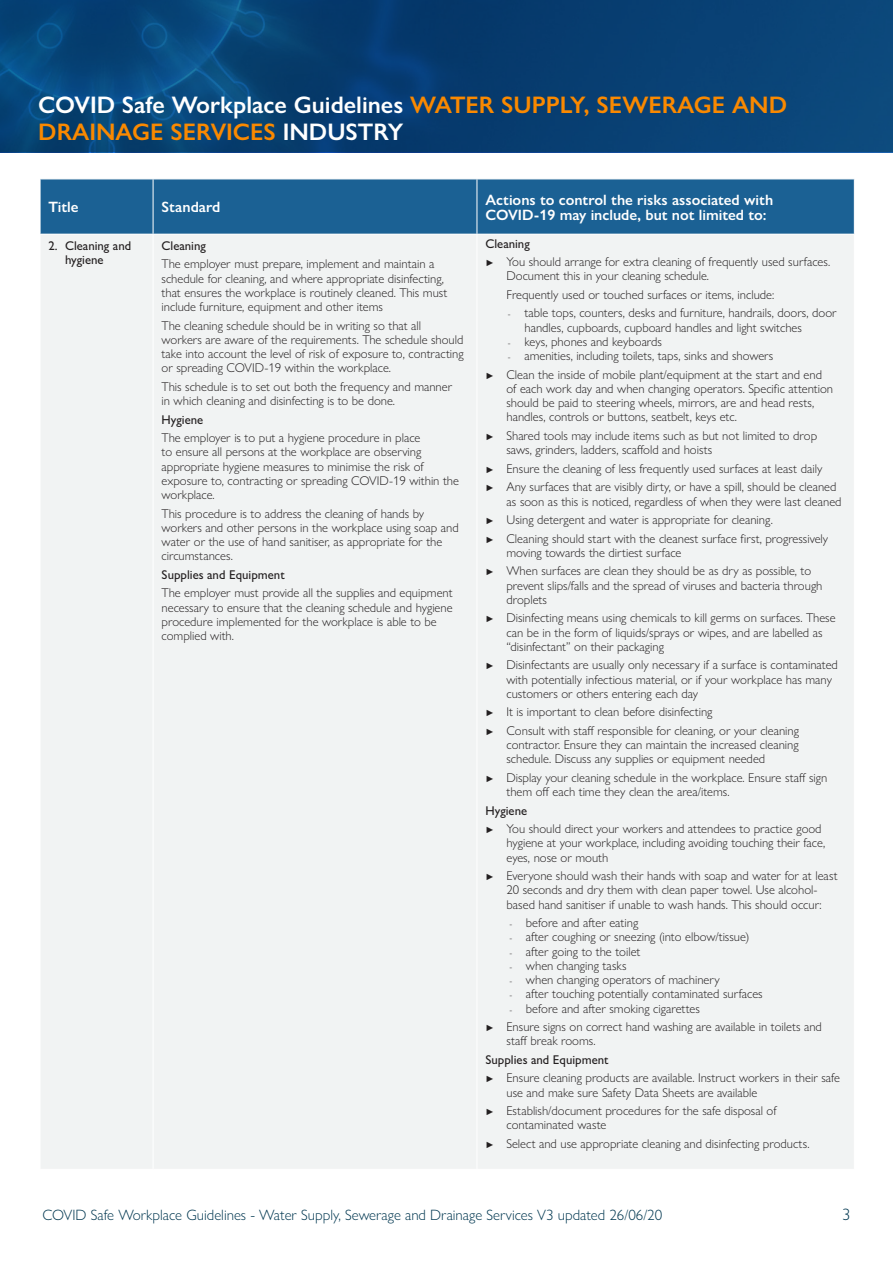
<style>
.page{position:relative;width:893px;height:1263px;background:#fff}
.page>*{position:absolute;margin:0;border:0;box-sizing:border-box;transform-origin:0 0}
.t1{font:600 24px/27px "Gill Sans Nova";color:#fa8900}
.t2{font:300 16.5px "Gill Sans Nova";color:#003750}
.F_Table_head{font:600 15px/15px "Gill Sans Nova";color:#fff}
.t3{font:300 15px "Gill Sans Nova";color:#003750}
.F_Body_Bold{font:300 12.75px/14.2px "Gill Sans Nova";color:#231f20}
.F_Body_Bold-2{font:500 12.75px "Gill Sans Nova";color:#231f20}
.F_Table_Body{font:500 12.75px/14.2px "Gill Sans Nova";color:#231f20}
.s1{color:#fff}
.s2{font-weight:500;font-size:9px}
.s3{font-size:9px}
</style>
<div class="page">
<svg style="left:0;top:0;width:893px;height:151px;background:#074175"></svg>
<div style="left:41px;top:180px;width:813px;height:54px;background:#1b6194"></div>
<div style="left:41px;top:235px;width:813px;height:934px;background:#f1f3f3"></div>
<hr style="left:153px;top:235px;width:1px;height:934px;background:#fff">
<hr style="left:477px;top:235px;width:1px;height:934px;background:#fff">
<hr style="left:153px;top:179px;width:1px;height:55px;background:#fff">
<hr style="left:477px;top:179px;width:1px;height:55px;background:#fff">
<h1 class="t1" style="left:38px;top:91px;width:750px"><span class="s1">COVID Safe Workplace Guidelines</span> WATER SUPPLY, SEWERAGE AND<br>DRAINAGE SERVICES <span class="s1">INDUSTRY</span></h1>
<h1 class="F_Table_head" style="left:49px;top:199px;width:32px">Title</h1>
<h1 class="F_Table_head" style="left:162px;top:199px;width:60px">Standard</h1>
<h1 class="F_Table_head" style="left:485px;top:192px;width:289px">Actions to control the risks associated with<br>COVID-19 may include, but not limited to:</h1>
<p class="F_Table_Body" style="left:65px;top:238px;width:68px;text-indent:-16px">2. Cleaning and hygiene</p>
<p class="F_Body_Bold-2" style="left:162px;top:238px;width:46px">Cleaning</p>
<p class="F_Body_Bold-2" style="left:485px;top:236px;width:46px">Cleaning</p>
<p class="F_Body_Bold" style="left:506px;top:255px;width:325px;text-indent:-21px"><span class="s2">►</span> You should arrange for extra cleaning of frequently used surfaces.<br>Document this in your cleaning schedule.</p>
<p class="F_Body_Bold" style="left:506px;top:287px;width:269px">Frequently used or touched surfaces or items, include:</p>
<p class="F_Body_Bold" style="left:524px;top:306px;width:314px;text-indent:-16px"><span class="s3">-</span> table tops, counters, desks and furniture, handrails, doors, door handles, cupboards, cupboard handles and light switches</p>
<p class="F_Body_Bold" style="left:508px;top:334px;width:156px"><span class="s3">-</span> keys, phones and keyboards</p>
<p class="F_Body_Bold" style="left:508px;top:349px;width:267px"><span class="s3">-</span> amenities, including toilets, taps, sinks and showers</p>
<p class="F_Body_Bold" style="left:506px;top:367px;width:328px;text-indent:-21px"><span class="s2">►</span> Clean the inside of mobile plant/equipment at the start and end of each work day and when changing operators. Specific attention should be paid to steering wheels, mirrors, are and head rests, handles, controls or buttons, seatbelt, keys etc.</p>
<p class="F_Body_Bold" style="left:506px;top:428px;width:312px;text-indent:-21px"><span class="s2">►</span> Shared tools may include items such as but not limited to drop saws, grinders, ladders, scaffold and hoists</p>
<p class="F_Body_Bold" style="left:485px;top:461px;width:338px"><span class="s2">►</span> Ensure the cleaning of less frequently used surfaces at least daily</p>
<p class="F_Body_Bold" style="left:506px;top:480px;width:337px;text-indent:-21px"><span class="s2">►</span> Any surfaces that are visibly dirty, or have a spill, should be cleaned as soon as this is noticed, regardless of when they were last cleaned</p>
<p class="F_Body_Bold" style="left:485px;top:512px;width:289px"><span class="s2">►</span> Using detergent and water is appropriate for cleaning.</p>
<p class="F_Body_Bold" style="left:506px;top:531px;width:323px;text-indent:-21px"><span class="s2">►</span> Cleaning should start with the cleanest surface first, progressively moving towards the dirtiest surface</p>
<p class="F_Body_Bold" style="left:506px;top:564px;width:318px;text-indent:-21px"><span class="s2">►</span> When surfaces are clean they should be as dry as possible, to prevent slips/falls and the spread of viruses and bacteria through droplets</p>
<p class="F_Body_Bold" style="left:506px;top:611px;width:331px;text-indent:-21px"><span class="s2">►</span> Disinfecting means using chemicals to kill germs on surfaces. These can be in the form of liquids/sprays or wipes, and are labelled as “disinfectant” on their packaging</p>
<p class="F_Body_Bold" style="left:506px;top:658px;width:333px;text-indent:-21px"><span class="s2">►</span> Disinfectants are usually only necessary if a surface is contaminated with potentially infectious material, or if your workplace has many customers or others entering each day</p>
<p class="F_Body_Bold" style="left:485px;top:705px;width:229px"><span class="s2">►</span> It is important to clean before disinfecting</p>
<p class="F_Body_Bold" style="left:506px;top:723px;width:294px;text-align:justify;text-indent:-21px"><span class="s2">►</span> Consult with staff responsible for cleaning, or your cleaning contractor. Ensure they can maintain the increased cleaning schedule. Discuss any supplies or equipment needed</p>
<p class="F_Body_Bold" style="left:506px;top:770px;width:322px;text-indent:-21px"><span class="s2">►</span> Display your cleaning schedule in the workplace. Ensure staff sign them off each time they clean the area/items.</p>
<p class="F_Body_Bold-2" style="left:485px;top:802px;width:43px">Hygiene</p>
<p class="F_Body_Bold" style="left:506px;top:821px;width:320px;text-indent:-21px"><span class="s2">►</span> You should direct your workers and attendees to practice good hygiene at your workplace, including avoiding touching their face, eyes, nose or mouth</p>
<p class="F_Body_Bold" style="left:485px;top:868px;width:354px;text-align:center"><span class="s2">►</span> Everyone should wash their hands with soap and water for at least<br>20 seconds and dry them with clean paper towel. Use alcohol-<br>based hand sanitiser if unable to wash hands. This should occur:</p>
<p class="F_Body_Bold" style="left:509px;top:915px;width:130px"><span class="s3">-</span> before and after eating</p>
<p class="F_Body_Bold" style="left:509px;top:930px;width:241px"><span class="s3">-</span> after coughing or sneezing (into elbow/tissue)</p>
<p class="F_Body_Bold" style="left:509px;top:944px;width:132px"><span class="s3">-</span> after going to the toilet</p>
<p class="F_Body_Bold" style="left:509px;top:958px;width:119px"><span class="s3">-</span> when changing tasks</p>
<p class="F_Body_Bold" style="left:509px;top:972px;width:212px"><span class="s3">-</span> when changing operators of machinery</p>
<p class="F_Body_Bold" style="left:509px;top:987px;width:255px"><span class="s3">-</span> after touching potentially contaminated surfaces</p>
<p class="F_Body_Bold" style="left:509px;top:1001px;width:192px"><span class="s3">-</span> before and after smoking cigarettes</p>
<p class="F_Body_Bold" style="left:506px;top:1019px;width:317px;text-indent:-21px"><span class="s2">►</span> Ensure signs on correct hand washing are available in toilets and staff break rooms.</p>
<p class="F_Body_Bold-2" style="left:485px;top:1052px;width:125px">Supplies and Equipment</p>
<p class="F_Body_Bold" style="left:506px;top:1071px;width:335px;text-indent:-21px"><span class="s2">►</span> Ensure cleaning products are available. Instruct workers in their safe use and make sure Safety Data Sheets are available</p>
<p class="F_Body_Bold" style="left:506px;top:1103px;width:272px;text-indent:-21px"><span class="s2">►</span> Establish/document procedures for the safe disposal of contaminated waste</p>
<p class="F_Body_Bold" style="left:485px;top:1136px;width:325px"><span class="s2">►</span> Select and use appropriate cleaning and disinfecting products.</p>
<p class="F_Body_Bold" style="left:162px;top:257px;width:287px">The employer must prepare, implement and maintain a schedule for cleaning, and where appropriate disinfecting, that ensures the workplace is routinely cleaned. This must include furniture, equipment and other items</p>
<p class="F_Body_Bold" style="left:162px;top:318px;width:304px">The cleaning schedule should be in writing so that all workers are aware of the requirements. The schedule should take into account the level of risk of exposure to, contracting or spreading COVID-19 within the workplace.</p>
<p class="F_Body_Bold" style="left:162px;top:379px;width:292px">This schedule is to set out both the frequency and manner in which cleaning and disinfecting is to be done.</p>
<p class="F_Body_Bold-2" style="left:162px;top:411px;width:43px">Hygiene</p>
<p class="F_Body_Bold" style="left:162px;top:430px;width:299px">The employer is to put a hygiene procedure in place<br>to ensure all persons at the workplace are observing appropriate hygiene measures to minimise the risk of exposure to, contracting or spreading COVID-19 within the workplace.</p>
<p class="F_Body_Bold" style="left:162px;top:506px;width:299px">This procedure is to address the cleaning of hands by workers and other persons in the workplace using soap and water or the use of hand sanitiser, as appropriate for the circumstances.</p>
<p class="F_Body_Bold-2" style="left:162px;top:567px;width:125px">Supplies and Equipment</p>
<p class="F_Body_Bold" style="left:162px;top:586px;width:293px">The employer must provide all the supplies and equipment necessary to ensure that the cleaning schedule and hygiene procedure implemented for the workplace is able to be complied with.</p>
<p class="t3" style="left:43px;top:1206px;width:621px">COVID Safe Workplace Guidelines - Water Supply, Sewerage and Drainage Services V3 updated 26/06/20</p>
<p class="t2" style="left:842px;top:1204px;width:10px">3</p>
</div>
